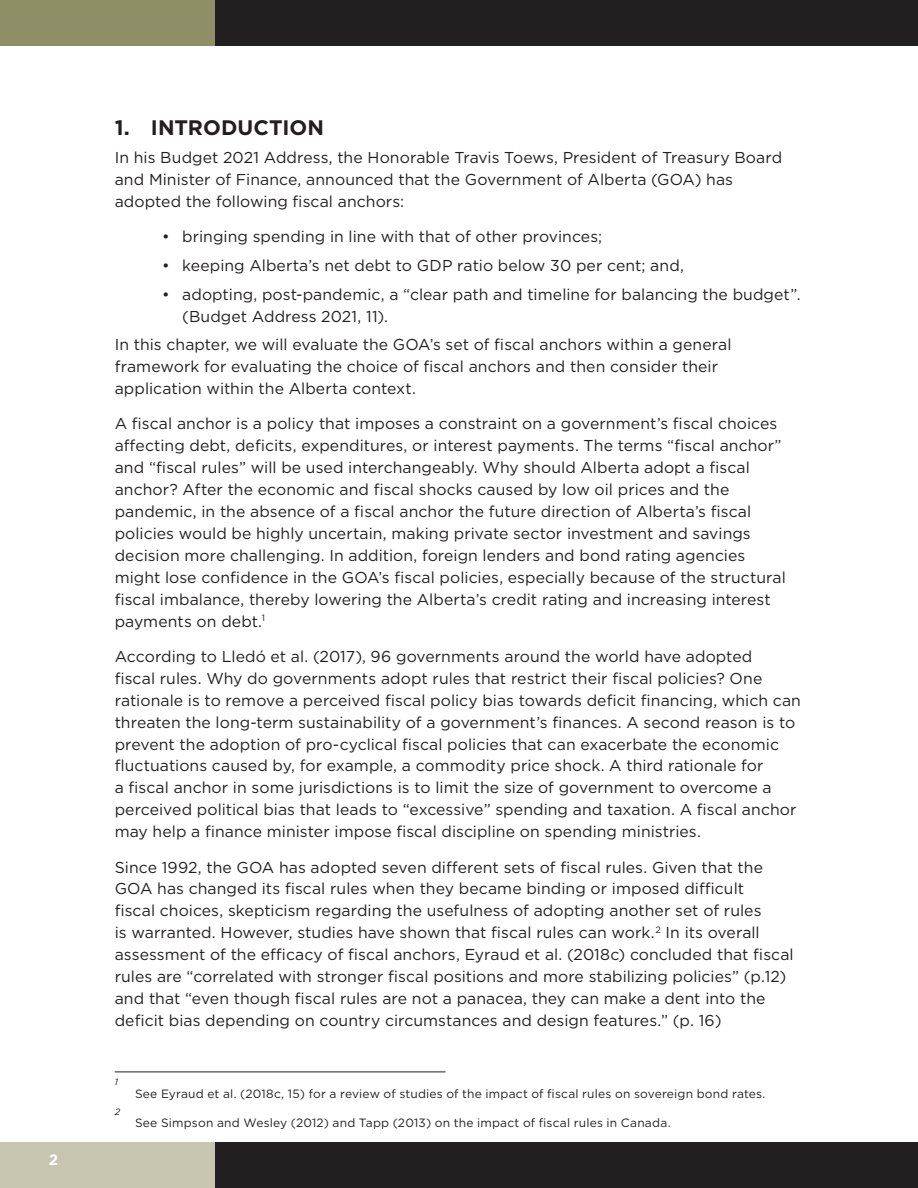
<style>
.page{position:relative;width:918px;height:1188px;background:#fff}
.page>*{position:absolute;margin:0;border:0;box-sizing:border-box;transform-origin:0 0}
.Heading_1{font:700 21px "Gotham";letter-spacing:.005em;color:#231f20}
.Body{font:15.75px/21.9px "Gotham";letter-spacing:.005em;color:#231f20}
.t1{font:700 15px "Gotham";color:#fff}
.Footnote{font:12px "Gotham";letter-spacing:.015em;color:#231f20}
.Footnote-2{font:italic 9.15px "Gotham";color:#231f20}
</style>
<div class="page">
<div style="left:0;top:1143px;width:215px;height:45px;background:#c7c5af"></div>
<div style="left:0;top:0;width:215px;height:45px;background:#8e8f66"></div>
<div style="left:215px;top:1143px;width:703px;height:45px;background:#231f20"></div>
<div style="left:215px;top:0;width:703px;height:45px;background:#231f20"></div>
<hr style="left:115px;top:1072px;width:331px;height:1px;background:#231f20">
<p class="t1" style="left:49px;top:1150px;width:11px">2</p>
<p class="Heading_1" style="left:115px;top:113px;width:211px">1. INTRODUCTION</p>
<p class="Body" style="left:115px;top:146px;width:669px">In his Budget 2021 Address, the Honorable Travis Toews, President of Treasury Board and Minister of Finance, announced that the Government of Alberta (GOA) has adopted the following fiscal anchors:</p>
<p class="Body" style="left:162px;top:226px;width:442px">• bringing spending in line with that of other provinces;</p>
<p class="Body" style="left:162px;top:254px;width:523px">• keeping Alberta’s net debt to GDP ratio below 30 per cent; and,</p>
<p class="Body" style="left:182px;top:283px;width:620px;text-indent:-20px">• adopting, post-pandemic, a “clear path and timeline for balancing the budget”. (Budget Address 2021, 11).</p>
<p class="Body" style="left:115px;top:333px;width:618px">In this chapter, we will evaluate the GOA’s set of fiscal anchors within a general framework for evaluating the choice of fiscal anchors and then consider their application within the Alberta context.</p>
<p class="Body" style="left:115px;top:413px;width:673px">A fiscal anchor is a policy that imposes a constraint on a government’s fiscal choices affecting debt, deficits, expenditures, or interest payments. The terms “fiscal anchor” and “fiscal rules” will be used interchangeably. Why should Alberta adopt a fiscal anchor? After the economic and fiscal shocks caused by low oil prices and the pandemic, in the absence of a fiscal anchor the future direction of Alberta’s fiscal policies would be highly uncertain, making private sector investment and savings decision more challenging. In addition, foreign lenders and bond rating agencies might lose confidence in the GOA’s fiscal policies, especially because of the structural fiscal imbalance, thereby lowering the Alberta’s credit rating and increasing interest payments on debt.<sup>1</sup></p>
<p class="Body" style="left:115px;top:645px;width:688px">According to Lledó et al. (2017), 96 governments around the world have adopted<br>fiscal rules. Why do governments adopt rules that restrict their fiscal policies? One rationale is to remove a perceived fiscal policy bias towards deficit financing, which can threaten the long-term sustainability of a government’s finances. A second reason is to prevent the adoption of pro-cyclical fiscal policies that can exacerbate the economic fluctuations caused by, for example, a commodity price shock. A third rationale for<br>a fiscal anchor in some jurisdictions is to limit the size of government to overcome a perceived political bias that leads to “excessive” spending and taxation. A fiscal anchor may help a finance minister impose fiscal discipline on spending ministries.</p>
<p class="Body" style="left:115px;top:856px;width:680px">Since 1992, the GOA has adopted seven different sets of fiscal rules. Given that the GOA has changed its fiscal rules when they became binding or imposed difficult<br>fiscal choices, skepticism regarding the usefulness of adopting another set of rules<br>is warranted. However, studies have shown that fiscal rules can work.<sup>2</sup> In its overall assessment of the efficacy of fiscal anchors, Eyraud et al. (2018c) concluded that fiscal rules are “correlated with stronger fiscal positions and more stabilizing policies” (p.12) and that “even though fiscal rules are not a panacea, they can make a dent into the deficit bias depending on country circumstances and design features.” (p. 16)</p>
<p class="Footnote-2" style="left:115px;top:1076px;width:5px">1</p>
<p class="Footnote-2" style="left:115px;top:1105px;width:7px">2</p>
<p class="Footnote" style="left:135px;top:1086px;width:632px">See Eyraud et al. (2018c, 15) for a review of studies of the impact of fiscal rules on sovereign bond rates.</p>
<p class="Footnote" style="left:135px;top:1115px;width:537px">See Simpson and Wesley (2012) and Tapp (2013) on the impact of fiscal rules in Canada.</p>
</div>
